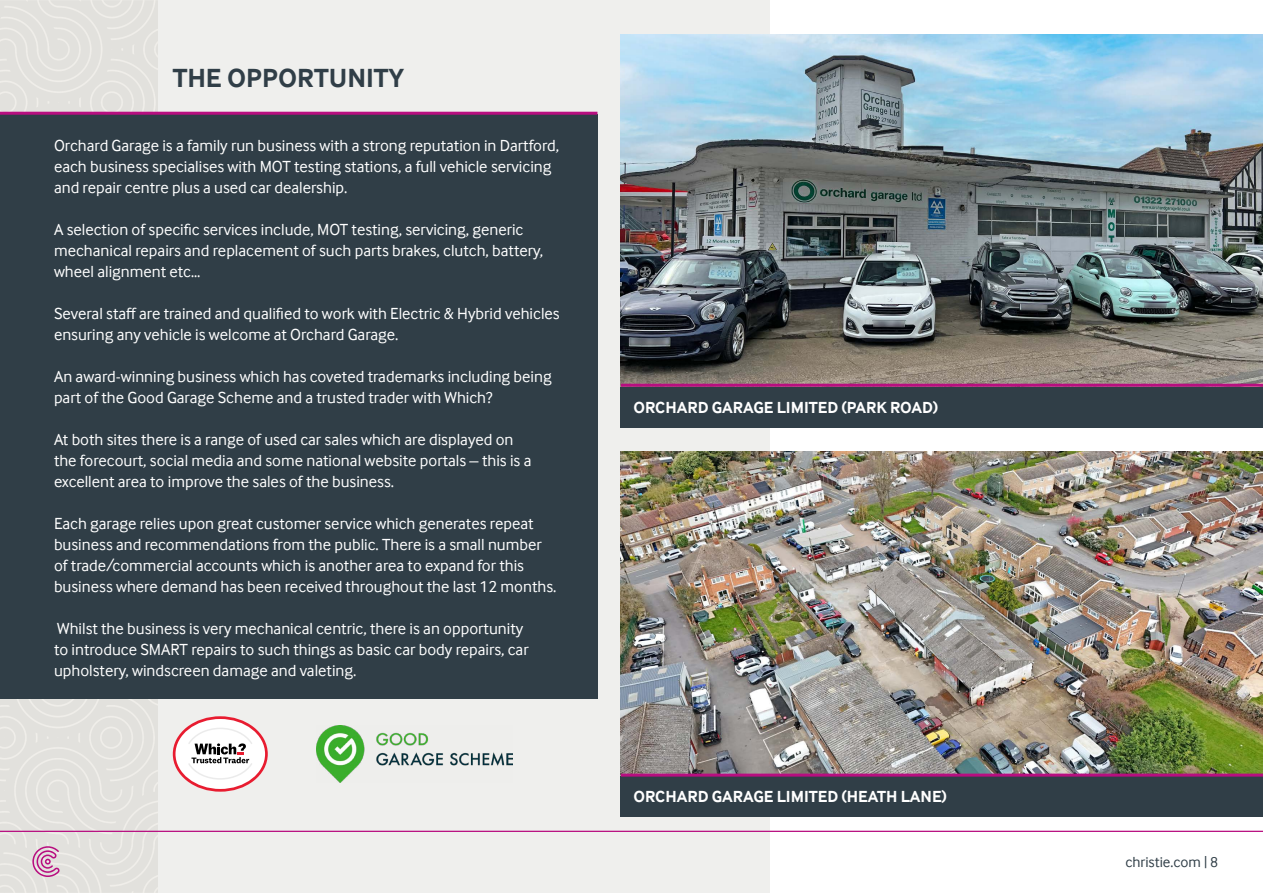
<style>
.page{position:relative;width:1263px;height:893px;background:#fff}
.page>*{position:absolute;margin:0;border:0;box-sizing:border-box;transform-origin:0 0}
.t1{font:700 27px "Inter Face";color:#303e47}
.t2{font:16.5px/21px "Inter Face";color:#fff}
.t3{font:700 16.5px "Inter Face";color:#fff}
.t4{font:15px "Inter Face";color:#303e47}
</style>
<div class="page">
<img style="left:0;top:0;width:158px;height:893px">
<div style="left:158px;top:0;width:612px;height:893px;background:#efefed"></div>
<svg style="left:32px;top:846px;width:28px;height:31px"></svg>
<div style="left:0;top:114px;width:597px;height:584px;background:#303e47"></div>
<hr style="left:0;top:112px;width:597px;height:3px;background:#b80e80">
<hr style="left:0;top:831px;width:1263px;height:1px;background:#b80e80">
<img style="left:621px;top:34px;width:642px;height:350px">
<img style="left:621px;top:452px;width:642px;height:322px">
<svg style="left:173px;top:716px;width:95px;height:76px"></svg>
<img style="left:317px;top:725px;width:195px;height:58px">
<div style="left:621px;top:387px;width:642px;height:40px;background:#303e47"></div>
<hr style="left:621px;top:384px;width:642px;height:3px;background:#b80e80">
<div style="left:621px;top:777px;width:642px;height:40px;background:#303e47"></div>
<hr style="left:621px;top:774px;width:642px;height:3px;background:#b80e80">
<p class="t1" style="left:173px;top:63px;width:233px">THE OPPORTUNITY</p>
<p class="t2" style="left:54px;top:135px;width:507px">Orchard Garage is a family run business with a strong reputation in Dartford, each business specialises with MOT testing stations, a full vehicle servicing and repair centre plus a used car dealership.</p>
<p class="t2" style="left:54px;top:219px;width:491px">A selection of specific services include, MOT testing, servicing, generic mechanical repairs and replacement of such parts brakes, clutch, battery, wheel alignment etc…</p>
<p class="t2" style="left:54px;top:303px;width:507px">Several staff are trained and qualified to work with Electric &amp; Hybrid vehicles ensuring any vehicle is welcome at Orchard Garage.</p>
<p class="t2" style="left:54px;top:366px;width:499px">An award-winning business which has coveted trademarks including being part of the Good Garage Scheme and a trusted trader with Which?</p>
<p class="t2" style="left:54px;top:429px;width:479px">At both sites there is a range of used car sales which are displayed on the forecourt, social media and some national website portals – this is a excellent area to improve the sales of the business.</p>
<p class="t2" style="left:54px;top:513px;width:504px">Each garage relies upon great customer service which generates repeat business and recommendations from the public. There is a small number of trade/commercial accounts which is another area to expand for this business where demand has been received throughout the last 12 months.</p>
<p class="t2" style="left:54px;top:618px;width:476px">Whilst the business is very mechanical centric, there is an opportunity to introduce SMART repairs to such things as basic car body repairs, car upholstery, windscreen damage and valeting.</p>
<p class="t3" style="left:634px;top:397px;width:306px">ORCHARD GARAGE LIMITED (PARK ROAD)</p>
<p class="t3" style="left:634px;top:787px;width:315px">ORCHARD GARAGE LIMITED (HEATH LANE)</p>
<p class="t4" style="left:1125px;top:853px;width:94px">christie.com | 8</p>
</div>
